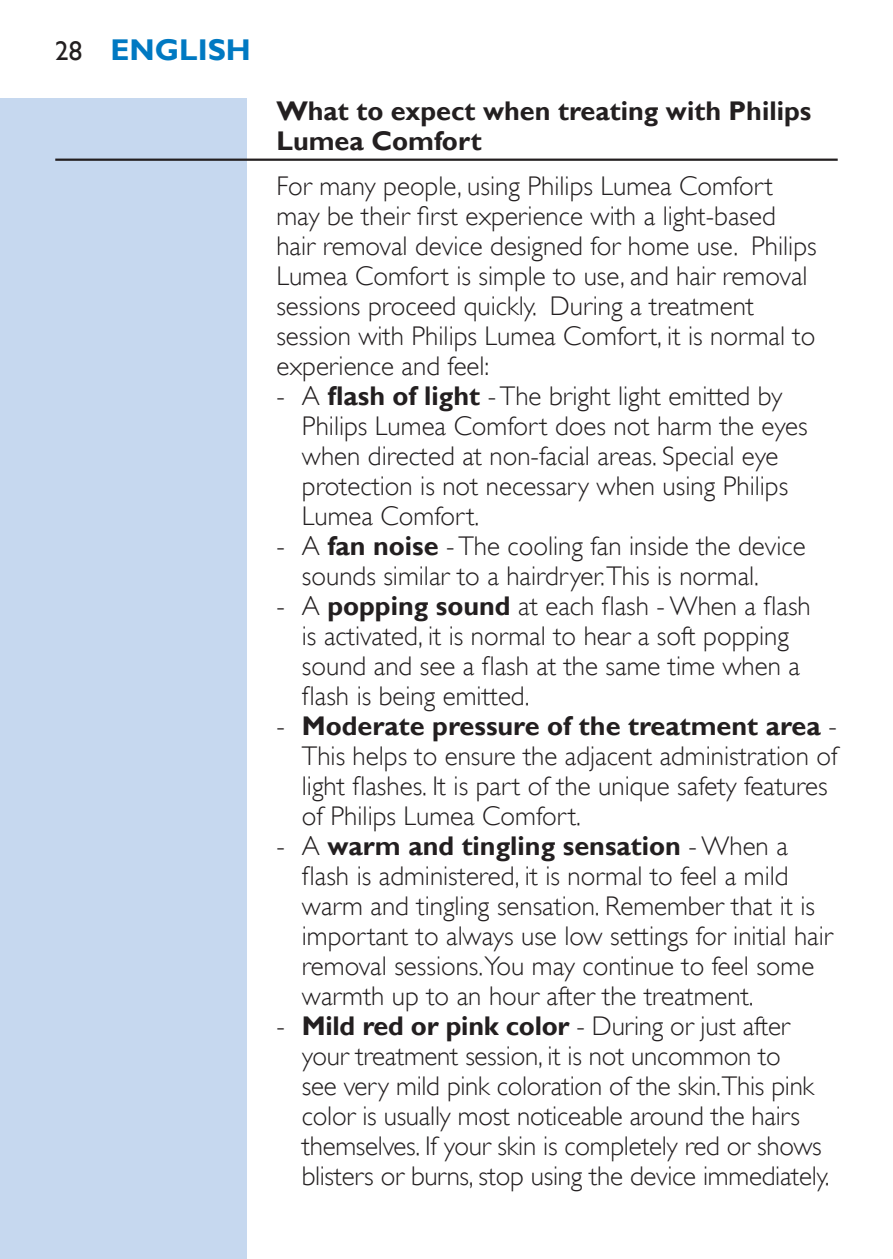
<style>
.page{position:relative;width:893px;height:1259px;background:#fff}
.page>*{position:absolute;margin:0;border:0;box-sizing:border-box;transform-origin:0 0}
.t1{font:700 30px "Gill Sans Alt One WGL";color:#0079c2}
.t2{font:27px/30px "Gill Sans Alt One WGL Light";color:#231f20}
.t3{font:700 27px/30px "Gill Sans Alt One WGL";color:#231f20}
.s1{font-weight:400;font-size:27px;color:#231f20}
.s2{font-family:"Gill Sans Alt One WGL";font-weight:700}
.s3{font-family:"Gill Sans Alt One WGL Light";font-weight:400}
</style>
<div class="page">
<hr style="left:892px;top:98px;width:1px;height:1161px;background:#c6d8ef">
<div style="left:0;top:98px;width:247px;height:1161px;background:#c6d8ef"></div>
<hr style="left:55px;top:159px;width:783px;height:2px;background:#231f20">
<p class="t1" style="left:55px;top:29px;width:197px"><span class="s1">28</span> ENGLISH</p>
<p class="t3" style="left:276px;top:96px;width:536px">What to expect when treating with Philips<br>Lumea Comfort</p>
<p class="t2" style="left:276px;top:171px;width:542px">For many people, using Philips Lumea Comfort may be their first experience with a light-based hair removal device designed for home use. Philips Lumea Comfort is simple to use, and hair removal sessions proceed quickly. During a treatment session with Philips Lumea Comfort, it is normal to experience and feel:</p>
<p class="t2" style="left:302px;top:381px;width:507px;text-indent:-26px">- A <span class="s2">flash of light</span> - The bright light emitted by Philips Lumea Comfort does not harm the eyes when directed at non-facial areas. Special eye protection is not necessary when using Philips Lumea Comfort.</p>
<p class="t2" style="left:302px;top:531px;width:505px;text-indent:-26px">- A <span class="s2">fan noise</span> - The cooling fan inside the device sounds similar to a hairdryer.This is normal.</p>
<p class="t2" style="left:302px;top:591px;width:510px;text-indent:-26px">- A <span class="s2">popping sound</span> at each flash - When a flash is activated, it is normal to hear a soft popping sound and see a flash at the same time when a flash is being emitted.</p>
<p class="t3" style="left:276px;top:711px;width:562px"><span class="s3">-</span> Moderate pressure of the treatment area <span class="s3">-</span></p>
<p class="t2" style="left:302px;top:741px;width:537px">This helps to ensure the adjacent administration of light flashes. It is part of the unique safety features of Philips Lumea Comfort.</p>
<p class="t3" style="left:276px;top:831px;width:513px"><span class="s3">- A</span> warm and tingling sensation <span class="s3">- When a</span></p>
<p class="t2" style="left:302px;top:861px;width:532px">flash is administered, it is normal to feel a mild warm and tingling sensation. Remember that it is important to always use low settings for initial hair removal sessions.You may continue to feel some warmth up to an hour after the treatment.</p>
<p class="t2" style="left:302px;top:1011px;width:529px;text-indent:-26px">- <span class="s2">Mild red or pink color</span> - During or just after your treatment session, it is not uncommon to<br>see very mild pink coloration of the skin.This pink color is usually most noticeable around the hairs themselves. If your skin is completely red or shows blisters or burns, stop using the device immediately.</p>
</div>
